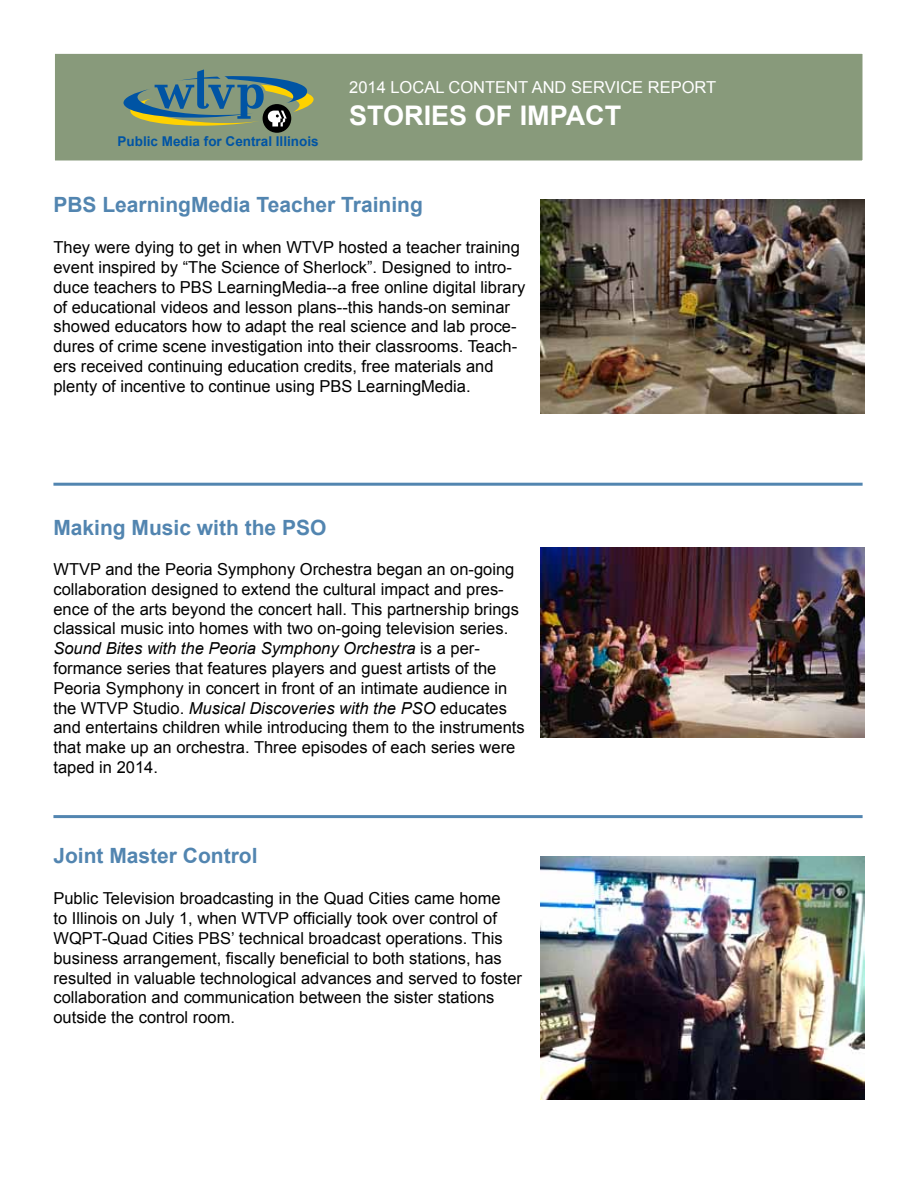
<style>
.page{position:relative;width:918px;height:1188px;background:#fff}
.page>*{position:absolute;margin:0;border:0;box-sizing:border-box;transform-origin:0 0}
.t1{font:700 27px "Arial";color:#fff}
.t2{font:700 21px "Arial";color:#5285b0}
.t3{font:16.5px/19.8px "Arial";color:#000}
.t4{font:16.5px "Arial";color:#fff}
.t5{font:700 13.5px "Arial";color:#0054a4}
.s1{font-style:italic}
</style>
<div class="page">
<div style="left:53px;top:52px;width:811px;height:110px;background:#889a7b;border:2px solid #fff"></div>
<div style="left:263px;top:104px;width:28px;height:29px;background:#000;border-radius:50%"></div>
<svg style="left:123px;top:70px;width:191px;height:57px"></svg>
<hr style="left:53px;top:483px;width:810px;height:3px;background:#5285b0">
<hr style="left:53px;top:815px;width:810px;height:3px;background:#5285b0">
<img style="left:540px;top:548px;width:324px;height:190px">
<img style="left:540px;top:199px;width:324px;height:214px">
<img style="left:540px;top:856px;width:324px;height:244px">
<p class="t5" style="left:118px;top:132px;width:203px">Public Media for Central Illinois</p>
<p class="t4" style="left:349px;top:76px;width:369px">2014 LOCAL CONTENT AND SERVICE REPORT</p>
<h1 class="t1" style="left:349px;top:98px;width:274px">STORIES OF IMPACT</h1>
<p class="t2" style="left:53px;top:190px;width:371px">PBS LearningMedia Teacher Training</p>
<p class="t3" style="left:53px;top:238px;width:474px">They were dying to get in when WTVP hosted a teacher training event inspired by “The Science of Sherlock”. Designed to intro&shy;duce teachers to PBS LearningMedia--a free online digital library of educational videos and lesson plans--this hands-on seminar showed educators how to adapt the real science and lab proce&shy;dures of crime scene investigation into their classrooms. Teach&shy;ers received continuing education credits, free materials and plenty of incentive to continue using PBS LearningMedia.</p>
<p class="t2" style="left:53px;top:514px;width:275px">Making Music with the PSO</p>
<p class="t3" style="left:53px;top:559px;width:473px">WTVP and the Peoria Symphony Orchestra began an on-going collaboration designed to extend the cultural impact and pres&shy;ence of the arts beyond the concert hall. This partnership brings classical music into homes with two on-going television series.<br><span class="s1">Sound Bites with the Peoria Symphony Orchestra</span> is a per&shy;formance series that features players and guest artists of the Peoria Symphony in concert in front of an intimate audience in the WTVP Studio. <span class="s1">Musical Discoveries with the PSO</span> educates and entertains children while introducing them to the instruments that make up an orchestra. Three episodes of each series were taped in 2014.</p>
<p class="t2" style="left:53px;top:842px;width:206px">Joint Master Control</p>
<p class="t3" style="left:53px;top:889px;width:470px">Public Television broadcasting in the Quad Cities came home<br>to Illinois on July 1, when WTVP officially took over control of WQPT-Quad Cities PBS’ technical broadcast operations. This business arrangement, fiscally beneficial to both stations, has resulted in valuable technological advances and served to foster collaboration and communication between the sister stations outside the control room.</p>
</div>
